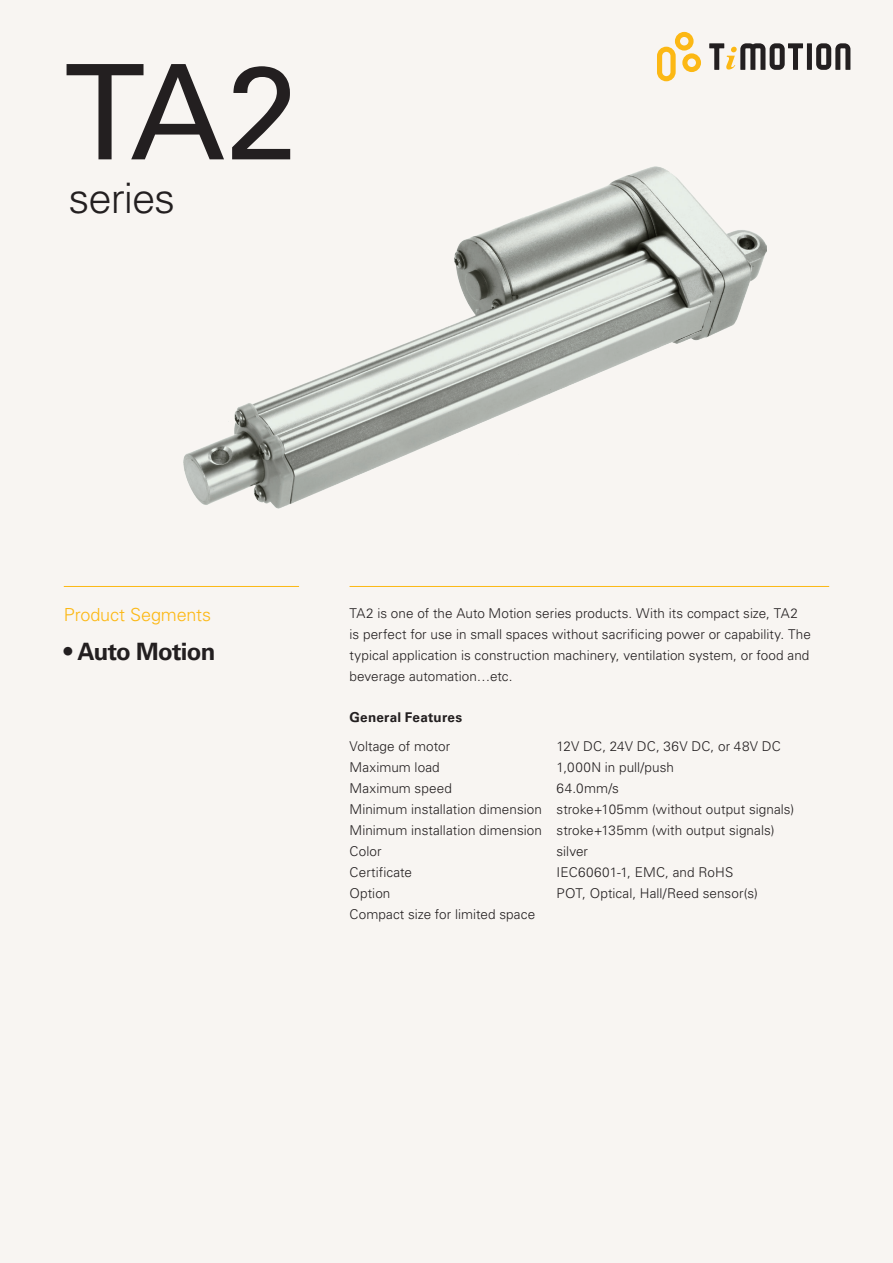
<style>
.page{position:relative;width:893px;height:1263px;background:#f8f5f2}
.page>*{position:absolute;margin:0;border:0;box-sizing:border-box;transform-origin:0 0}
._01_1_product_name{font:132px "Univers LT Std";color:#231f20}
._01_2_product_series{font:300 42px "Univers LT Std";letter-spacing:-.025em;color:#231f20}
._02_2_pr_segments{font:700 24px "Univers LT Std";letter-spacing:-.03em;color:#231f20}
._02_1_pr_segments{font:300 18px "Univers LT Std";letter-spacing:-.005em;color:#fcb814}
._04_2_feature_body{font:300 13.5px "Univers LT Std";letter-spacing:.005em;color:#231f20}
._03_body{font:300 13.5px/21px "Univers LT Std";letter-spacing:.005em;color:#231f20}
._04_1_features_title{font:700 13.5px "Univers LT Std";letter-spacing:.015em;color:#231f20}
</style>
<div class="page">
<img style="left:183px;top:166px;width:584px;height:343px">
<svg style="left:657px;top:32px;width:44px;height:49px"></svg>
<div style="left:807px;top:43px;width:5px;height:27px;background:#231f20"></div>
<svg style="left:816px;top:43px;width:34px;height:27px"></svg>
<svg style="left:709px;top:43px;width:94px;height:27px"></svg>
<hr style="left:350px;top:586px;width:479px;height:1px;background:#fcb814">
<hr style="left:64px;top:586px;width:235px;height:1px;background:#fcb814">
<p class="_01_1_product_name" style="left:64px;top:34px;width:236px">TA2</p>
<p class="_01_2_product_series" style="left:69px;top:173px;width:108px">series</p>
<p class="_02_1_pr_segments" style="left:64px;top:604px;width:149px">Product Segments</p>
<p class="_02_2_pr_segments" style="left:64px;top:637px;width:153px">• Auto Motion</p>
<p class="_03_body" style="left:350px;top:603px;width:463px">TA2 is one of the Auto Motion series products. With its compact size, TA2 is perfect for use in small spaces without sacrificing power or capability. The typical application is construction machinery, ventilation system, or food and beverage automation…etc.</p>
<p class="_04_1_features_title" style="left:350px;top:709px;width:114px">General Features</p>
<p class="_04_2_feature_body" style="left:350px;top:738px;width:102px">Voltage of motor</p>
<p class="_04_2_feature_body" style="left:557px;top:738px;width:226px">12V DC, 24V DC, 36V DC, or 48V DC</p>
<p class="_04_2_feature_body" style="left:350px;top:759px;width:92px">Maximum load</p>
<p class="_04_2_feature_body" style="left:557px;top:759px;width:119px">1,000N in pull/push</p>
<p class="_04_2_feature_body" style="left:350px;top:780px;width:104px">Maximum speed</p>
<p class="_04_2_feature_body" style="left:557px;top:780px;width:64px">64.0mm/s</p>
<p class="_04_2_feature_body" style="left:350px;top:801px;width:446px">Minimum installation dimension stroke+105mm (without output signals)</p>
<p class="_04_2_feature_body" style="left:350px;top:822px;width:426px">Minimum installation dimension stroke+135mm (with output signals)</p>
<p class="_04_2_feature_body" style="left:350px;top:843px;width:34px">Color</p>
<p class="_04_2_feature_body" style="left:557px;top:843px;width:33px">silver</p>
<p class="_04_2_feature_body" style="left:350px;top:864px;width:64px">Certificate</p>
<p class="_04_2_feature_body" style="left:557px;top:864px;width:178px">IEC60601-1, EMC, and RoHS</p>
<p class="_04_2_feature_body" style="left:350px;top:885px;width:42px">Option</p>
<p class="_04_2_feature_body" style="left:557px;top:885px;width:203px">POT, Optical, Hall/Reed sensor(s)</p>
<p class="_04_2_feature_body" style="left:350px;top:906px;width:187px">Compact size for limited space</p>
</div>
